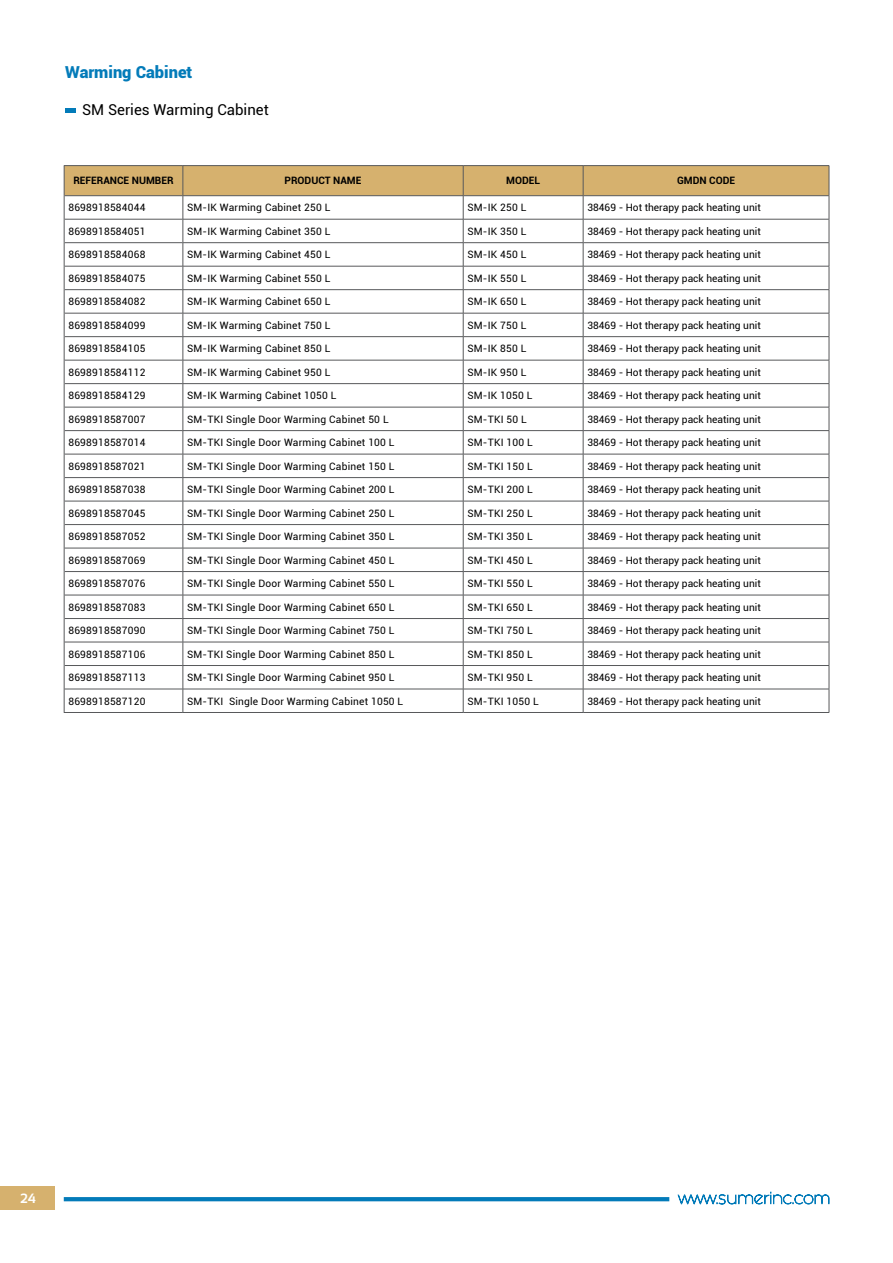
<style>
.page{position:relative;width:893px;height:1263px;background:#fff}
.page>*{position:absolute;margin:0;border:0;box-sizing:border-box;transform-origin:0 0}
.t1{font:900 16.5px "Roboto";color:#037bb9}
.t2{font:15px "Roboto";color:#000}
.t3{font:700 13.5px "Sansation";color:#fff}
.t4{font:10.2px "Roboto";letter-spacing:.02em;color:#000}
.t5{font:10.2px "Roboto";color:#000}
.t6{font:700 10.2px "Roboto";color:#000}
</style>
<div class="page">
<svg style="left:64px;top:1197px;width:605px;height:4px;background:#077dba"></svg>
<svg style="left:678px;top:1192px;width:151px;height:12px"></svg>
<div style="left:0;top:1186px;width:54px;height:23px;background:#d6b16e"></div>
<hr style="left:64px;top:165px;width:119px;height:1px;background:#58595b">
<hr style="left:183px;top:165px;width:280px;height:1px;background:#58595b">
<hr style="left:463px;top:165px;width:120px;height:1px;background:#58595b">
<hr style="left:583px;top:165px;width:246px;height:1px;background:#58595b">
<hr style="left:64px;top:712px;width:119px;height:1px;background:#58595b">
<hr style="left:183px;top:712px;width:280px;height:1px;background:#58595b">
<hr style="left:463px;top:712px;width:120px;height:1px;background:#58595b">
<hr style="left:583px;top:712px;width:246px;height:1px;background:#58595b">
<svg style="left:64px;top:166px;width:766px;height:546px"></svg>
<hr style="left:65px;top:108px;width:11px;height:4px;background:#037bb9">
<h1 class="t1" style="left:65px;top:60px;width:129px">Warming Cabinet</h1>
<h2 class="t2" style="left:82px;top:99px;width:188px">SM Series Warming Cabinet</h2>
<p class="t6" style="left:73px;top:174px;width:31px">REFERANC</p>
<p class="t6" style="left:124px;top:174px;width:51px">E NUMBER</p>
<p class="t6" style="left:285px;top:174px;width:78px">PRODUCT NAME</p>
<p class="t6" style="left:506px;top:174px;width:35px">MODEL</p>
<p class="t6" style="left:677px;top:174px;width:60px">GMDN CODE</p>
<p class="t4" style="left:68px;top:200px;width:79px">8698918584044</p>
<p class="t4" style="left:187px;top:200px;width:145px">SM-IK Warming Cabinet 250 L</p>
<p class="t4" style="left:467px;top:200px;width:61px">SM-IK 250 L</p>
<p class="t5" style="left:587px;top:200px;width:175px">38469 - Hot therapy pack heating unit</p>
<p class="t4" style="left:68px;top:224px;width:79px">8698918584051</p>
<p class="t4" style="left:187px;top:224px;width:145px">SM-IK Warming Cabinet 350 L</p>
<p class="t4" style="left:467px;top:224px;width:61px">SM-IK 350 L</p>
<p class="t5" style="left:587px;top:224px;width:175px">38469 - Hot therapy pack heating unit</p>
<p class="t4" style="left:68px;top:247px;width:79px">8698918584068</p>
<p class="t4" style="left:187px;top:247px;width:145px">SM-IK Warming Cabinet 450 L</p>
<p class="t4" style="left:467px;top:247px;width:61px">SM-IK 450 L</p>
<p class="t5" style="left:587px;top:247px;width:175px">38469 - Hot therapy pack heating unit</p>
<p class="t4" style="left:68px;top:271px;width:79px">8698918584075</p>
<p class="t4" style="left:187px;top:271px;width:145px">SM-IK Warming Cabinet 550 L</p>
<p class="t4" style="left:467px;top:271px;width:61px">SM-IK 550 L</p>
<p class="t5" style="left:587px;top:271px;width:175px">38469 - Hot therapy pack heating unit</p>
<p class="t4" style="left:68px;top:294px;width:79px">8698918584082</p>
<p class="t4" style="left:187px;top:294px;width:145px">SM-IK Warming Cabinet 650 L</p>
<p class="t4" style="left:467px;top:294px;width:61px">SM-IK 650 L</p>
<p class="t5" style="left:587px;top:294px;width:175px">38469 - Hot therapy pack heating unit</p>
<p class="t4" style="left:68px;top:318px;width:79px">8698918584099</p>
<p class="t4" style="left:187px;top:318px;width:145px">SM-IK Warming Cabinet 750 L</p>
<p class="t4" style="left:467px;top:318px;width:61px">SM-IK 750 L</p>
<p class="t5" style="left:587px;top:318px;width:175px">38469 - Hot therapy pack heating unit</p>
<p class="t4" style="left:68px;top:341px;width:79px">8698918584105</p>
<p class="t4" style="left:187px;top:341px;width:145px">SM-IK Warming Cabinet 850 L</p>
<p class="t4" style="left:467px;top:341px;width:61px">SM-IK 850 L</p>
<p class="t5" style="left:587px;top:341px;width:175px">38469 - Hot therapy pack heating unit</p>
<p class="t4" style="left:68px;top:365px;width:79px">8698918584112</p>
<p class="t4" style="left:187px;top:365px;width:145px">SM-IK Warming Cabinet 950 L</p>
<p class="t4" style="left:467px;top:365px;width:61px">SM-IK 950 L</p>
<p class="t5" style="left:587px;top:365px;width:175px">38469 - Hot therapy pack heating unit</p>
<p class="t4" style="left:68px;top:388px;width:79px">8698918584129</p>
<p class="t4" style="left:187px;top:388px;width:151px">SM-IK Warming Cabinet 1050 L</p>
<p class="t4" style="left:467px;top:388px;width:66px">SM-IK 1050 L</p>
<p class="t5" style="left:587px;top:388px;width:175px">38469 - Hot therapy pack heating unit</p>
<p class="t4" style="left:68px;top:412px;width:79px">8698918587007</p>
<p class="t4" style="left:187px;top:412px;width:203px">SM-TKI Single Door Warming Cabinet 50 L</p>
<p class="t4" style="left:467px;top:412px;width:61px">SM-TKI 50 L</p>
<p class="t5" style="left:587px;top:412px;width:175px">38469 - Hot therapy pack heating unit</p>
<p class="t4" style="left:68px;top:435px;width:79px">8698918587014</p>
<p class="t4" style="left:187px;top:435px;width:209px">SM-TKI Single Door Warming Cabinet 100 L</p>
<p class="t4" style="left:467px;top:435px;width:67px">SM-TKI 100 L</p>
<p class="t5" style="left:587px;top:435px;width:175px">38469 - Hot therapy pack heating unit</p>
<p class="t4" style="left:68px;top:459px;width:79px">8698918587021</p>
<p class="t4" style="left:187px;top:459px;width:209px">SM-TKI Single Door Warming Cabinet 150 L</p>
<p class="t4" style="left:467px;top:459px;width:67px">SM-TKI 150 L</p>
<p class="t5" style="left:587px;top:459px;width:175px">38469 - Hot therapy pack heating unit</p>
<p class="t4" style="left:68px;top:482px;width:79px">8698918587038</p>
<p class="t4" style="left:187px;top:482px;width:209px">SM-TKI Single Door Warming Cabinet 200 L</p>
<p class="t4" style="left:467px;top:482px;width:67px">SM-TKI 200 L</p>
<p class="t5" style="left:587px;top:482px;width:175px">38469 - Hot therapy pack heating unit</p>
<p class="t4" style="left:68px;top:506px;width:79px">8698918587045</p>
<p class="t4" style="left:187px;top:506px;width:209px">SM-TKI Single Door Warming Cabinet 250 L</p>
<p class="t4" style="left:467px;top:506px;width:67px">SM-TKI 250 L</p>
<p class="t5" style="left:587px;top:506px;width:175px">38469 - Hot therapy pack heating unit</p>
<p class="t4" style="left:68px;top:529px;width:79px">8698918587052</p>
<p class="t4" style="left:187px;top:529px;width:209px">SM-TKI Single Door Warming Cabinet 350 L</p>
<p class="t4" style="left:467px;top:529px;width:67px">SM-TKI 350 L</p>
<p class="t5" style="left:587px;top:529px;width:175px">38469 - Hot therapy pack heating unit</p>
<p class="t4" style="left:68px;top:553px;width:79px">8698918587069</p>
<p class="t4" style="left:187px;top:553px;width:209px">SM-TKI Single Door Warming Cabinet 450 L</p>
<p class="t4" style="left:467px;top:553px;width:67px">SM-TKI 450 L</p>
<p class="t5" style="left:587px;top:553px;width:175px">38469 - Hot therapy pack heating unit</p>
<p class="t4" style="left:68px;top:576px;width:79px">8698918587076</p>
<p class="t4" style="left:187px;top:576px;width:209px">SM-TKI Single Door Warming Cabinet 550 L</p>
<p class="t4" style="left:467px;top:576px;width:67px">SM-TKI 550 L</p>
<p class="t5" style="left:587px;top:576px;width:175px">38469 - Hot therapy pack heating unit</p>
<p class="t4" style="left:68px;top:600px;width:79px">8698918587083</p>
<p class="t4" style="left:187px;top:600px;width:209px">SM-TKI Single Door Warming Cabinet 650 L</p>
<p class="t4" style="left:467px;top:600px;width:67px">SM-TKI 650 L</p>
<p class="t5" style="left:587px;top:600px;width:175px">38469 - Hot therapy pack heating unit</p>
<p class="t4" style="left:68px;top:623px;width:79px">8698918587090</p>
<p class="t4" style="left:187px;top:623px;width:209px">SM-TKI Single Door Warming Cabinet 750 L</p>
<p class="t4" style="left:467px;top:623px;width:67px">SM-TKI 750 L</p>
<p class="t5" style="left:587px;top:623px;width:175px">38469 - Hot therapy pack heating unit</p>
<p class="t4" style="left:68px;top:647px;width:79px">8698918587106</p>
<p class="t4" style="left:187px;top:647px;width:209px">SM-TKI Single Door Warming Cabinet 850 L</p>
<p class="t4" style="left:467px;top:647px;width:67px">SM-TKI 850 L</p>
<p class="t5" style="left:587px;top:647px;width:175px">38469 - Hot therapy pack heating unit</p>
<p class="t4" style="left:68px;top:670px;width:79px">8698918587113</p>
<p class="t4" style="left:187px;top:670px;width:209px">SM-TKI Single Door Warming Cabinet 950 L</p>
<p class="t4" style="left:467px;top:670px;width:67px">SM-TKI 950 L</p>
<p class="t5" style="left:587px;top:670px;width:175px">38469 - Hot therapy pack heating unit</p>
<p class="t4" style="left:68px;top:694px;width:79px">8698918587120</p>
<p class="t4" style="left:187px;top:694px;width:218px">SM-TKI Single Door Warming Cabinet 1050 L</p>
<p class="t4" style="left:467px;top:694px;width:73px">SM-TKI 1050 L</p>
<p class="t5" style="left:587px;top:694px;width:175px">38469 - Hot therapy pack heating unit</p>
<h3 class="t3" style="left:20px;top:1191px;width:17px">24</h3>
</div>
